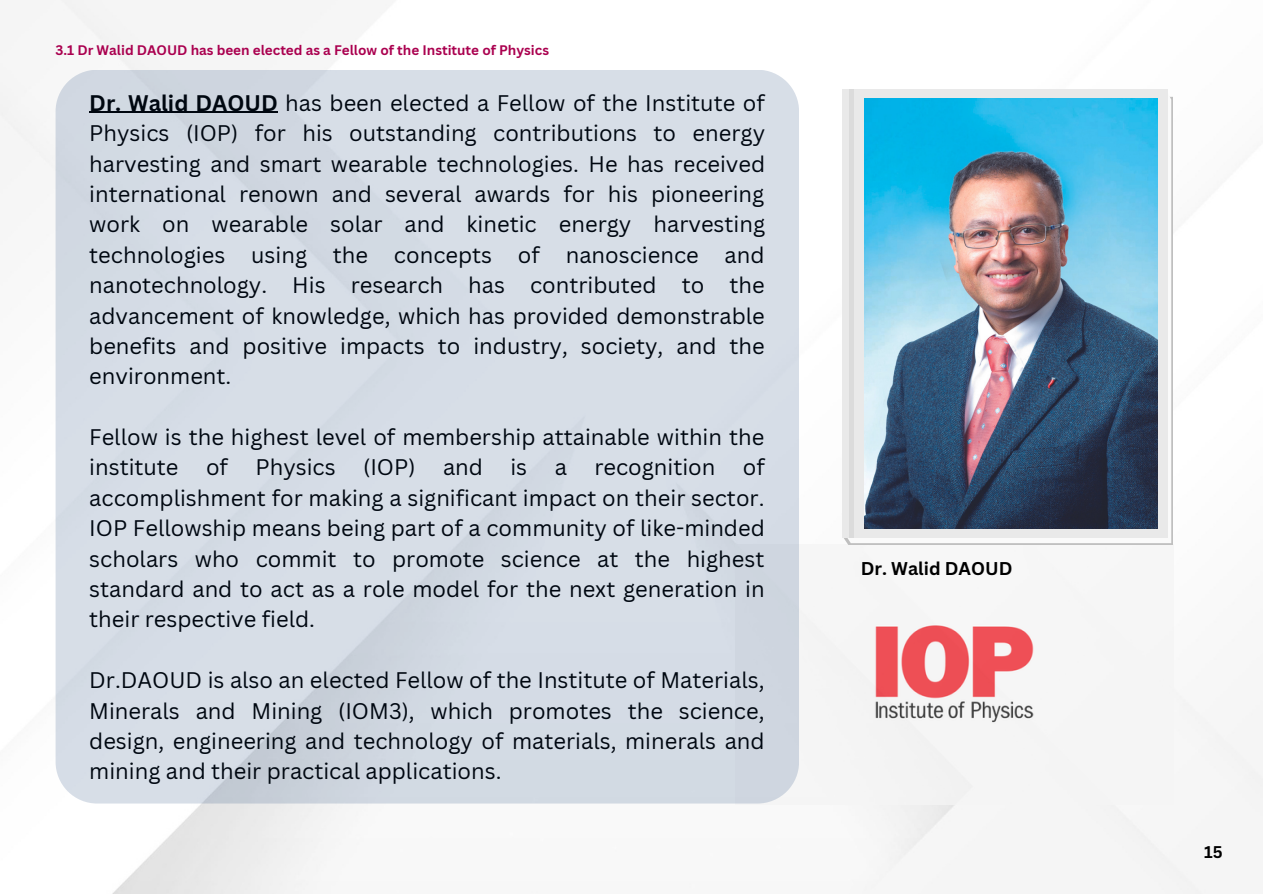
<style>
.page{position:relative;width:1263px;height:894px;background:#fff}
.page>*{position:absolute;margin:0;border:0;box-sizing:border-box;transform-origin:0 0}
.t1{font:21.9px/30.3px "Canva Sans";color:#000;text-align:justify}
.t2{font:700 18px "Canva Sans";color:#000}
.t3{font:700 16.5px "Canva Sans";color:#000}
.t4{font:700 13.5px "Canva Sans";color:#aa004f}
.s1{font-weight:700}
</style>
<div class="page">
<img style="left:736px;top:545px;width:437px;height:259px">
<svg style="left:846px;top:92px;width:325px;height:451px"></svg>
<div style="left:842px;top:89px;width:325px;height:448px;background:#e9e9e9"></div>
<img style="left:864px;top:99px;width:293px;height:429px">
<hr style="left:849px;top:89px;width:4px;height:448px;background:#dbdbdb">
<div style="left:56px;top:70px;width:743px;height:733px;background:#d7dee7"></div>
<p class="t4" style="left:56px;top:41px;width:495px">3.1 Dr Walid DAOUD has been elected as a Fellow of the Institute of Physics</p>
<p class="t1" style="left:89px;top:87px;width:677px"><span class="s1">Dr. Walid DAOUD</span> has been elected a Fellow of the Institute of Physics (IOP) for his outstanding contributions to energy harvesting and smart wearable technologies. He has received international renown and several awards for his pioneering work on wearable solar and kinetic energy harvesting technologies using the concepts of nanoscience and nanotechnology. His research has contributed to the advancement of knowledge, which has provided demonstrable benefits and positive impacts to industry, society, and the environment.</p>
<p class="t1" style="left:89px;top:421px;width:677px">Fellow is the highest level of membership attainable within the institute of</p>
<p class="t1" style="left:89px;top:451px;width:677px;text-indent:354px">and is a recognition of accomplishment for making a significant impact on their sector.<br>IOP Fellowship means being part of a community of like-minded scholars who commit to promote science at the highest standard and to act as a role model for the next generation in their respective field.</p>
<p class="t1" style="left:89px;top:664px;width:677px">Dr.DAOUD is also an elected Fellow of the Institute of Materials, Minerals and Mining (IOM3), which promotes the science, design, engineering and technology of materials, minerals and mining and their practical applications.</p>
<p class="t1" style="left:255px;top:451px;width:162px">Physics (IOP)</p>
<p class="t2" style="left:861px;top:555px;width:153px">Dr. Walid DAOUD</p>
<p class="t3" style="left:1204px;top:840px;width:20px">15</p>
</div>
